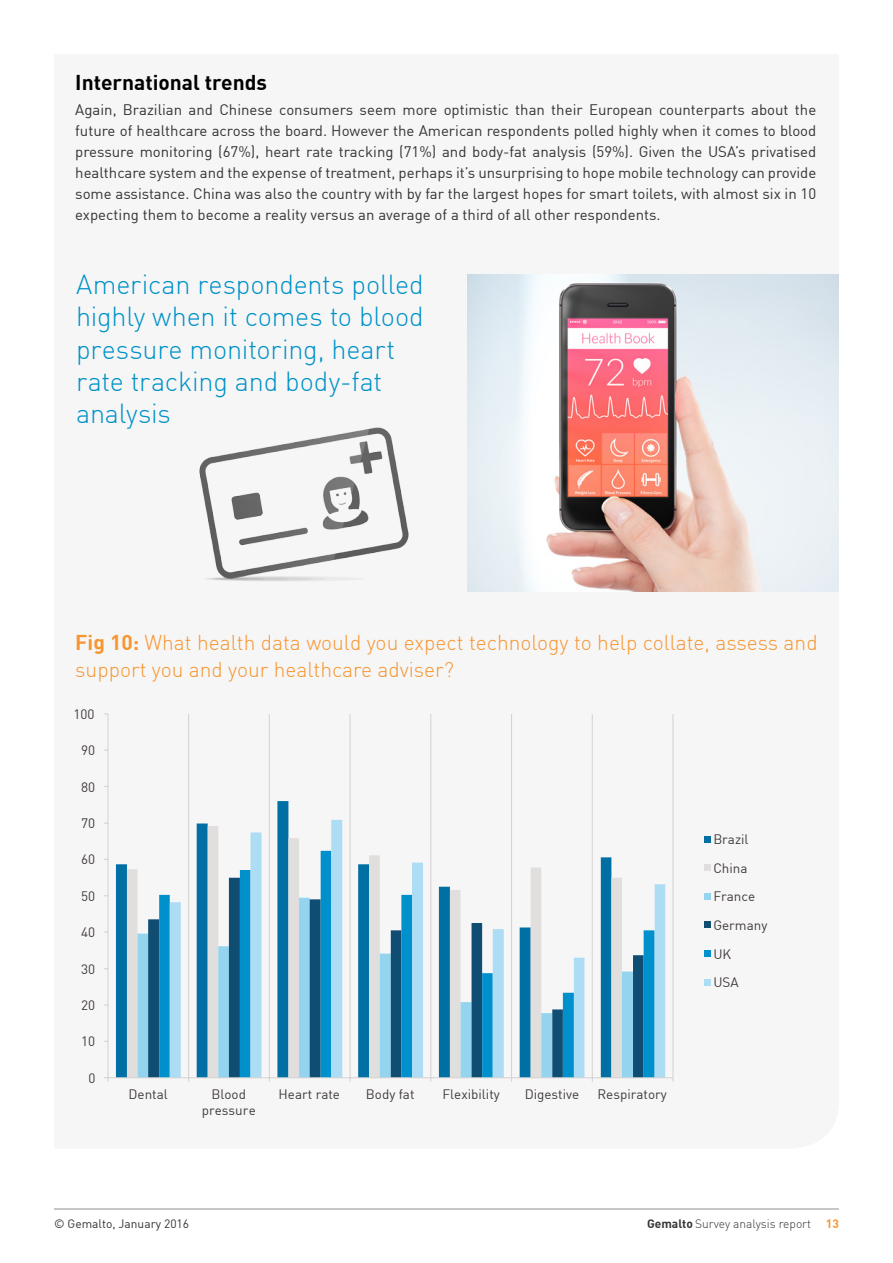
<style>
.page{position:relative;width:893px;height:1263px;background:#fff}
.page>*{position:absolute;margin:0;border:0;box-sizing:border-box;transform-origin:0 0}
.t1{font:300 27px/32.4px "DIN";letter-spacing:-.005em;color:#0092c7}
.t2{font:300 21px/27px "DIN";color:#f69631}
.t3{font:700 21px "DIN";color:#000}
.t4{font:15px/21px "DIN";color:#353432;text-align:justify}
.t5{font:13.5px/28.7px "DIN";color:#403b39;text-align:center}
.t6{font:300 12px "DIN";color:#353432}
.t7{font:12px "DIN";color:#353432}
.s1{font-weight:700}
.s2{font-weight:700;color:#f69631}
</style>
<div class="page">
<hr style="left:54px;top:1208px;width:785px;height:1px;background:#929292">
<img style="left:199px;top:427px;width:210px;height:155px">
<hr style="left:188px;top:714px;width:1px;height:363px;background:#d6d4d3">
<hr style="left:269px;top:714px;width:1px;height:363px;background:#d6d4d3">
<hr style="left:349px;top:714px;width:2px;height:363px;background:#d6d4d3">
<hr style="left:430px;top:714px;width:1px;height:363px;background:#d6d4d3">
<hr style="left:511px;top:714px;width:1px;height:363px;background:#d6d4d3">
<hr style="left:592px;top:714px;width:1px;height:363px;background:#d6d4d3">
<hr style="left:672px;top:714px;width:1px;height:363px;background:#d6d4d3">
<svg style="left:116px;top:801px;width:476px;height:276px;fill:#f7f6f7"></svg>
<svg style="left:127px;top:826px;width:43px;height:251px"></svg>
<svg style="left:138px;top:898px;width:10px;height:179px;fill:#94d4ee"></svg>
<svg style="left:148px;top:878px;width:11px;height:199px;fill:#104d72"></svg>
<svg style="left:159px;top:851px;width:11px;height:226px;fill:#0091cc"></svg>
<svg style="left:170px;top:820px;width:495px;height:257px"></svg>
<hr style="left:108px;top:1077px;width:565px;height:1px;background:#d6d4d3">
<svg style="left:104px;top:1077px;width:5px;height:5px"></svg>
<hr style="left:107px;top:714px;width:2px;height:363px;background:#d6d4d3">
<div style="left:704px;top:836px;width:7px;height:6px;background:#006fa4"></div>
<div style="left:704px;top:864px;width:7px;height:7px;background:#e1dfde"></div>
<div style="left:704px;top:893px;width:7px;height:7px;background:#94d4ee"></div>
<div style="left:704px;top:921px;width:7px;height:7px;background:#104d72"></div>
<div style="left:704px;top:950px;width:7px;height:7px;background:#0091cc"></div>
<div style="left:704px;top:979px;width:7px;height:6px;background:#adddf4"></div>
<img style="left:468px;top:275px;width:371px;height:316px">
<h2 class="t3" style="left:75px;top:69px;width:193px">International trends</h2>
<p class="t4" style="left:75px;top:99px;width:743px">Again, Brazilian and Chinese consumers seem more optimistic than their European counterparts about the future of healthcare across the board. However the American respondents polled highly when it comes to blood pressure monitoring (67%), heart rate tracking (71%) and body-fat analysis (59%). Given the USA’s privatised healthcare system and the expense of treatment, perhaps it’s unsurprising to hope mobile technology can provide some assistance. China was also the country with by far the largest hopes for smart toilets, with almost six in 10 expecting them to become a reality versus an average of a third of all other respondents.</p>
<h1 class="t1" style="left:76px;top:268px;width:349px">American respondents polled highly when it comes to blood pressure monitoring, heart rate tracking and body-fat analysis</h1>
<h2 class="t2" style="left:75px;top:629px;width:744px"><span class="s1">Fig 10:</span> What health data would you expect technology to help collate, assess and support you and your healthcare adviser?</h2>
<p class="t5" style="left:74px;top:699px;width:23px">100</p>
<p class="t5" style="left:81px;top:736px;width:16px">90</p>
<p class="t5" style="left:81px;top:772px;width:16px">80</p>
<p class="t5" style="left:81px;top:808px;width:16px">70</p>
<p class="t5" style="left:81px;top:845px;width:16px">60</p>
<p class="t5" style="left:81px;top:881px;width:16px">50</p>
<p class="t5" style="left:81px;top:918px;width:16px">40</p>
<p class="t5" style="left:81px;top:954px;width:16px">30</p>
<p class="t5" style="left:81px;top:990px;width:16px">20</p>
<p class="t5" style="left:81px;top:1027px;width:16px">10</p>
<p class="t5" style="left:88px;top:1063px;width:9px">0</p>
<p class="t5" style="left:129px;top:1079px;width:41px">Dental</p>
<p class="t5" style="left:202px;top:1085px;width:56px;line-height:16.2px">Blood pressure</p>
<p class="t5" style="left:279px;top:1079px;width:63px">Heart rate</p>
<p class="t5" style="left:366px;top:1079px;width:50px">Body fat</p>
<p class="t5" style="left:442px;top:1079px;width:59px">Flexibility</p>
<p class="t5" style="left:525px;top:1079px;width:56px">Digestive</p>
<p class="t5" style="left:597px;top:1079px;width:71px">Respiratory</p>
<p class="t5" style="left:713px;top:824px;width:43px;text-align:left">Brazil<br>China<br>France</p>
<p class="t5" style="left:713px;top:910px;width:56px">Germany</p>
<p class="t5" style="left:713px;top:939px;width:19px">UK</p>
<p class="t5" style="left:713px;top:968px;width:27px">USA</p>
<p class="t7" style="left:54px;top:1216px;width:137px">© Gemalto, January 2016</p>
<p class="t6" style="left:647px;top:1216px;width:193px"><span class="s1">Gemalto</span> Survey analysis report <span class="s2">13</span></p>
</div>
